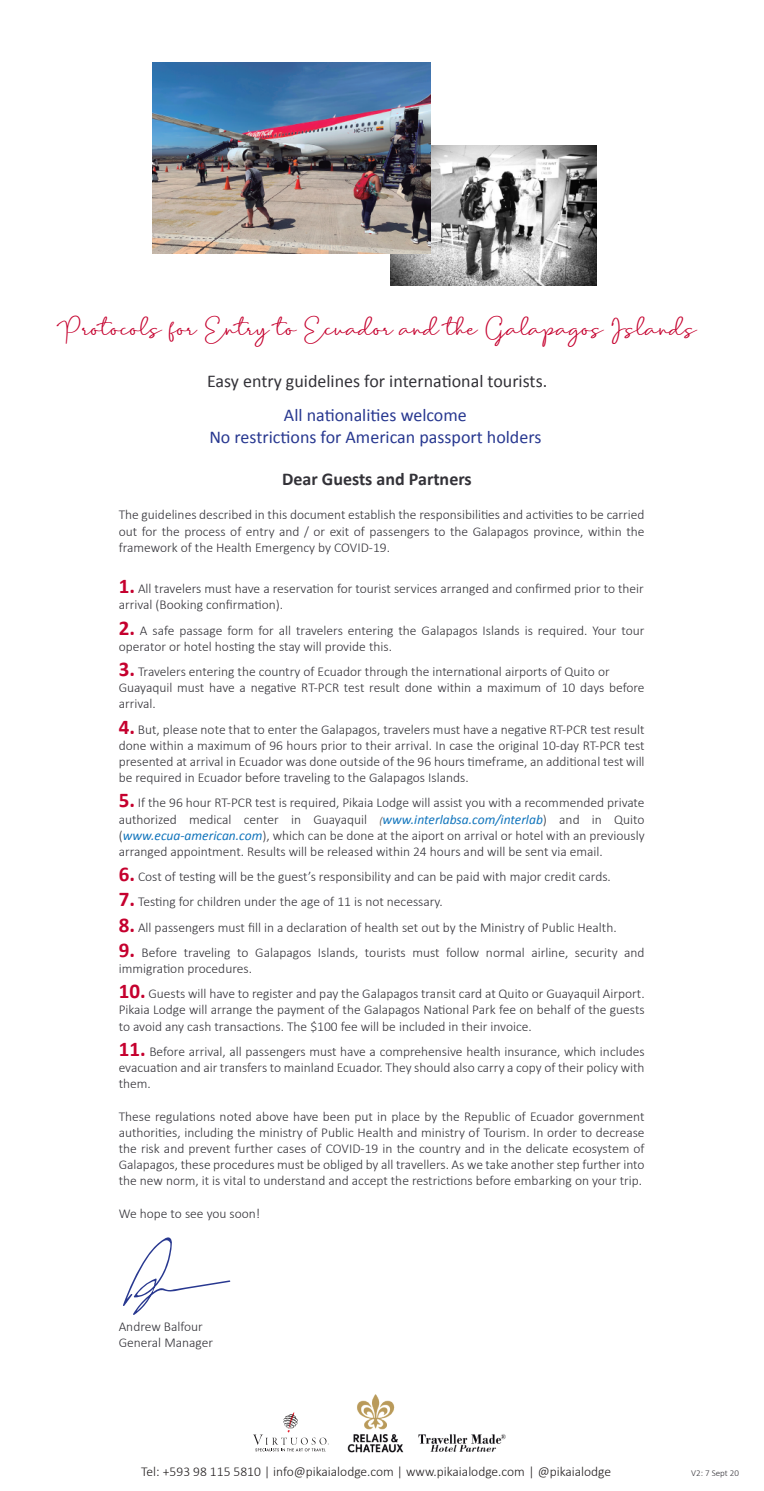
<style>
.page{position:relative;width:764px;height:1491px;background:#fff}
.page>*{position:absolute;margin:0;border:0;box-sizing:border-box;transform-origin:0 0}
.t1{font:23.7px "Momday";color:#c5002e;scale:1.27 1}
.t2{font:18px/21.6px "Calibri";color:#283890;text-align:center}
.t3{font:18px "Calibri";color:#333238}
.t4{font:700 18px "Calibri";color:#333238}
.t5{font:300 13.5px/16.2px "Calibri";color:#333238;text-align:justify}
.t6{font:300 13.5px "Calibri";color:#231f20}
.t7{font:300 9px "Calibri";color:#333238}
.s1{font-weight:700;font-size:21px;color:#c5002e}
.s2{font-weight:400;font-style:italic;font-size:10.5px;color:#716259}
.s3{font-weight:400;font-style:italic;color:#1074bc}
</style>
<div class="page">
<img style="left:390px;top:145px;width:206px;height:141px">
<svg style="left:123px;top:1237px;width:107px;height:78px"></svg>
<svg style="left:253px;top:1412px;width:76px;height:39px"></svg>
<img style="left:418px;top:1434px;width:88px;height:18px">
<img style="left:347px;top:1394px;width:57px;height:59px">
<img style="left:153px;top:63px;width:277px;height:191px">
<h1 class="t1" style="left:53px;top:307px;width:505px">Protocols for Entry to Ecuador and the Galapagos Islands</h1>
<h2 class="t3" style="left:207px;top:369px;width:341px">Easy entry guidelines for international tourists.</h2>
<h2 class="t2" style="left:209px;top:404px;width:333px">All nationalities welcome<br>No restrictions for American passport holders</h2>
<h2 class="t4" style="left:282px;top:467px;width:191px">Dear Guests and Partners</h2>
<p class="t5" style="left:119px;top:506px;width:527px">The guidelines described in this document establish the responsibilities and activities to be carried out for the process of entry and / or exit of passengers to the Galapagos province, within the framework of the Health Emergency by COVID-19.</p>
<p class="t5" style="left:119px;top:580px;width:526px"><span class="s1">1.</span> All travelers must have a reservation for tourist services arranged and confirmed prior to their arrival (Booking confirmation).</p>
<p class="t5" style="left:119px;top:621px;width:527px"><span class="s1">2.</span> A safe passage form for all travelers entering the Galapagos Islands is required. Your tour operator or hotel hosting the stay will provide this.</p>
<p class="t5" style="left:119px;top:663px;width:527px;text-align:left"><span class="s1">3.</span> Travelers entering the country of Ecuador through the international airports of Quito or<br>Guayaquil must have a negative RT-PCR test result done within a maximum of 10 days before arrival.</p>
<p class="t5" style="left:119px;top:720px;width:527px"><span class="s1">4.</span> But, please note that to enter the Galapagos, travelers must have a negative RT-PCR test result done within a maximum of 96 hours prior to their arrival. In case the original 10-day RT-PCR test presented at arrival in Ecuador was done outside of the 96 hours timeframe, an additional test will be required in Ecuador before traveling to the Galapagos Islands.</p>
<p class="t5" style="left:119px;top:794px;width:527px"><span class="s1">5.</span> If the 96 hour RT-PCR test is required, Pikaia Lodge will assist you with a recommended private authorized medical center in Guayaquil <span class="s2">(</span><span class="s3">www.interlabsa.com/interlab</span>) and in Quito (<span class="s3">www.ecua-american.com</span>), which can be done at the aiport on arrival or hotel with an previously arranged appointment. Results will be released within 24 hours and will be sent via email.</p>
<p class="t5" style="left:119px;top:868px;width:493px"><span class="s1">6.</span> Cost of testing will be the guest’s responsibility and can be paid with major credit cards.</p>
<p class="t5" style="left:119px;top:893px;width:325px"><span class="s1">7.</span> Testing for children under the age of 11 is not necessary.</p>
<p class="t5" style="left:119px;top:918px;width:499px"><span class="s1">8.</span> All passengers must fill in a declaration of health set out by the Ministry of Public Health.</p>
<p class="t5" style="left:119px;top:943px;width:527px"><span class="s1">9.</span> Before traveling to Galapagos Islands, tourists must follow normal airline, security and immigration procedures.</p>
<p class="t5" style="left:119px;top:985px;width:527px"><span class="s1">10.</span> Guests will have to register and pay the Galapagos transit card at Quito or Guayaquil Airport.<br>Pikaia Lodge will arrange the payment of the Galapagos National Park fee on behalf of the guests to avoid any cash transactions. The $100 fee will be included in their invoice.</p>
<p class="t5" style="left:119px;top:1042px;width:527px"><span class="s1">11.</span> Before arrival, all passengers must have a comprehensive health insurance, which includes evacuation and air transfers to mainland Ecuador. They should also carry a copy of their policy with them.</p>
<p class="t5" style="left:119px;top:1107px;width:527px">These regulations noted above have been put in place by the Republic of Ecuador government authorities, including the ministry of Public Health and ministry of Tourism. In order to decrease the risk and prevent further cases of COVID-19 in the country and in the delicate ecosystem of Galapagos, these procedures must be obliged by all travellers. As we take another step further into the new norm, it is vital to understand and accept the restrictions before embarking on your trip.</p>
<p class="t5" style="left:119px;top:1204px;width:143px">We hope to see you soon!</p>
<p class="t5" style="left:119px;top:1318px;width:96px">Andrew Balfour<br>General Manager</p>
<p class="t6" style="left:141px;top:1463px;width:471px">Tel: +593 98 115 5810 | info@pikaialodge.com | www.pikaialodge.com | @pikaialodge</p>
<p class="t7" style="left:691px;top:1467px;width:49px">V2: 7 Sept 20</p>
</div>
